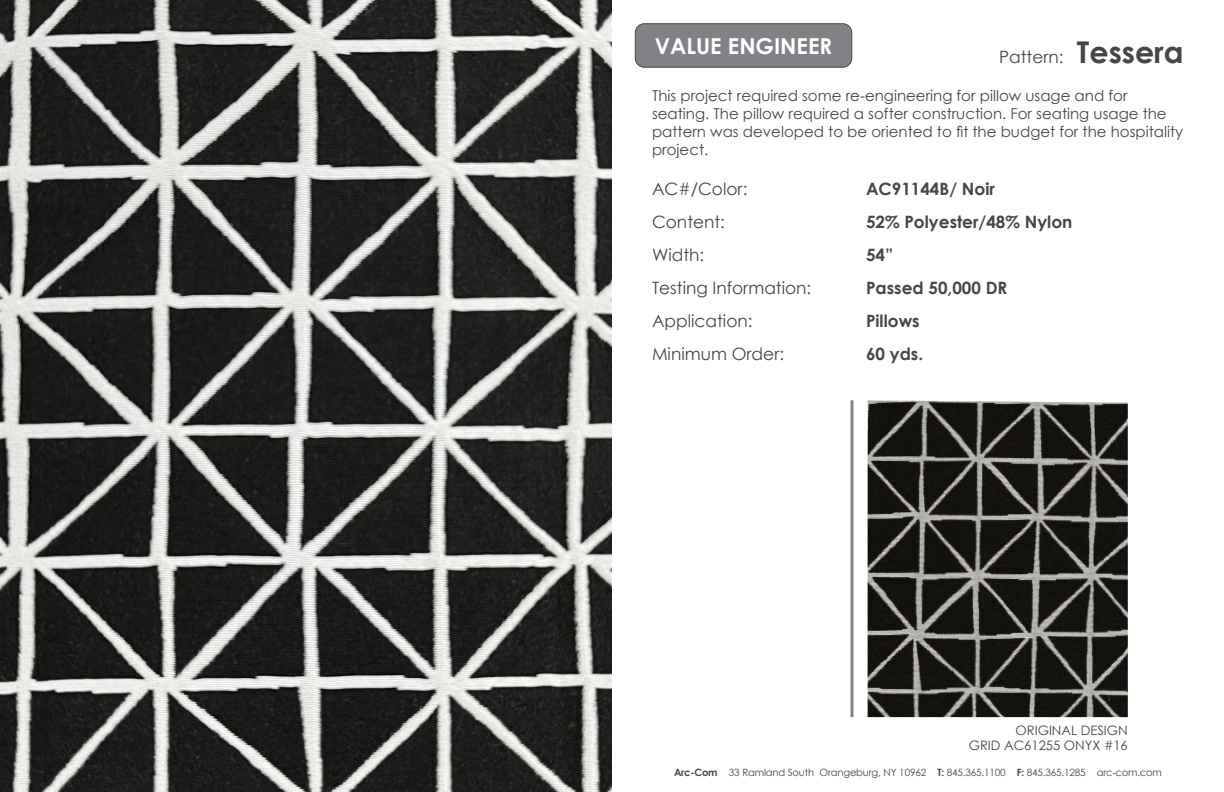
<style>
.page{position:relative;width:1224px;height:792px;background:#fff}
.page>*{position:absolute;margin:0;border:0;box-sizing:border-box;transform-origin:0 0}
.t1{font:700 22px "Century Gothic";color:#fff}
.t2{font:17px "Century Gothic";color:#454647}
.t3{font:700 17px "Century Gothic";color:#454647}
.t4{font:15px/18px "Century Gothic";color:#454647}
.t5{font:13px "Century Gothic";color:#454647}
.t6{font:10px "Century Gothic";letter-spacing:-.02em;color:#454647}
.s1{font-weight:700;font-size:30px}
.s2{font-weight:700}
</style>
<div class="page">
<img style="left:0;top:0;width:612px;height:792px">
<img style="left:868px;top:400px;width:260px;height:317px">
<hr style="left:853px;top:400px;width:1px;height:317px;background:#454647">
<hr style="left:851px;top:400px;width:1px;height:317px;background:#454647">
<div style="left:635px;top:24px;width:217px;height:43px;background:#808285;border-radius:9px"></div>
<div style="left:635px;top:23px;width:217px;height:44px;border:1px solid #454647;border-radius:9px"></div>
<p class="t1" style="left:655px;top:29px;width:179px">VALUE ENGINEER</p>
<p class="t2" style="left:999px;top:45px;width:186px">Pattern: <span class="s1">Tessera</span></p>
<p class="t4" style="left:652px;top:86px;width:533px">This project required some re-engineering for pillow usage and for seating. The pillow required a softer construction. For seating usage the pattern was developed to be oriented to fit the budget for the hospitality project.</p>
<p class="t2" style="left:652px;top:177px;width:97px">AC#/Color:</p>
<p class="t3" style="left:866px;top:176px;width:130px">AC91144B/ Noir</p>
<p class="t2" style="left:652px;top:210px;width:74px">Content:</p>
<p class="t3" style="left:866px;top:209px;width:208px">52% Polyester/48% Nylon</p>
<p class="t2" style="left:652px;top:243px;width:54px">Width:</p>
<p class="t3" style="left:866px;top:242px;width:29px">54”</p>
<p class="t2" style="left:652px;top:276px;width:161px">Testing Information:</p>
<p class="t3" style="left:866px;top:275px;width:143px">Passed 50,000 DR</p>
<p class="t2" style="left:652px;top:309px;width:102px">Application:</p>
<p class="t3" style="left:866px;top:308px;width:55px">Pillows</p>
<p class="t2" style="left:652px;top:342px;width:134px">Minimum Order:</p>
<p class="t3" style="left:866px;top:341px;width:59px">60 yds.</p>
<p class="t5" style="left:1016px;top:721px;width:114px">ORIGINAL DESIGN</p>
<p class="t5" style="left:969px;top:737px;width:161px">GRID AC61255 ONYX #16</p>
<p class="t6" style="left:674px;top:765px;width:489px"><span class="s2">Arc-Com</span> 33 Ramland South Orangeburg, NY 10962 <span class="s2">T:</span> 845.365.1100 <span class="s2">F:</span> 845.365.1285 arc-com.com</p>
</div>
